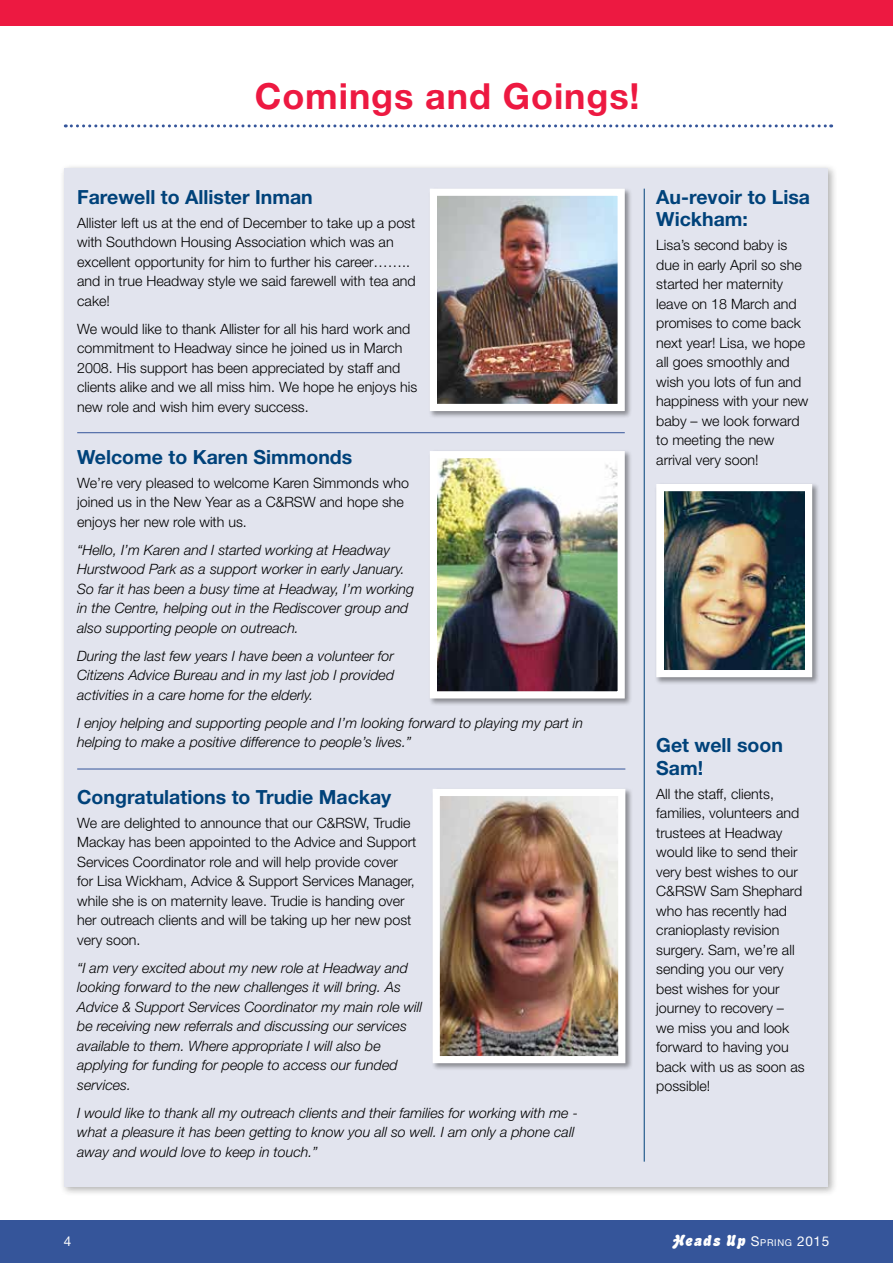
<style>
.page{position:relative;width:893px;height:1263px;background:#fff}
.page>*{position:absolute;margin:0;border:0;box-sizing:border-box;transform-origin:0 0}
.t1{font:700 36px "Helvetica Neue";letter-spacing:.025em;color:#ed1941}
.t2{font:700 19.5px/22.5px "Helvetica Neue";color:#00427a}
.t3{font:italic 15px "Advert";letter-spacing:.05em;color:#fff}
.t4{font:300 14.25px/19.5px "Helvetica Neue";color:#000}
.t5{font:italic 300 14.25px/19.5px "Helvetica Neue";color:#000}
.t6{font:13.5px "Helvetica Neue";color:#fff}
.s1{font-family:"Helvetica Neue";font-style:normal;font-size:13.5px}
.s2{font-family:"Helvetica Neue";font-style:normal;font-size:9.45px}
</style>
<div class="page">
<div style="left:0;top:0;width:893px;height:25px;background:#ed1941"></div>
<svg style="left:65px;top:124px;width:767px;height:3px"></svg>
<div style="left:0;top:1220px;width:893px;height:43px;background:#35559a"></div>
<div style="left:59px;top:164px;width:779px;height:1033px;background:#000;opacity:.3"></div>
<div style="left:64px;top:168px;width:764px;height:1018px;background:#e2e4ee"></div>
<div style="left:428px;top:187px;width:204px;height:232px;background:#000;opacity:.4"></div>
<img style="left:438px;top:197px;width:179px;height:206px">
<div style="left:430px;top:189px;width:195px;height:222px;border:7px solid #fff"></div>
<div style="left:428px;top:449px;width:204px;height:257px;background:#000;opacity:.4"></div>
<img style="left:438px;top:459px;width:179px;height:231px">
<div style="left:430px;top:451px;width:195px;height:247px;border:7px solid #fff"></div>
<div style="left:655px;top:482px;width:165px;height:203px;background:#000;opacity:.4"></div>
<img style="left:664px;top:492px;width:140px;height:177px">
<div style="left:656px;top:484px;width:156px;height:193px;border:7px solid #fff"></div>
<div style="left:431px;top:787px;width:202px;height:284px;background:#000;opacity:.4"></div>
<img style="left:441px;top:797px;width:176px;height:258px">
<div style="left:433px;top:789px;width:192px;height:274px;border:7px solid #fff"></div>
<hr style="left:77px;top:432px;width:548px;height:1px;background:#35559a">
<hr style="left:77px;top:769px;width:548px;height:1px;background:#35559a">
<hr style="left:644px;top:189px;width:1px;height:972px;background:#00427a">
<h1 class="t1" style="left:255px;top:74px;width:386px">Comings and Goings!</h1>
<h2 class="t2" style="left:77px;top:185px;width:237px">Farewell to Allister Inman</h2>
<p class="t4" style="left:77px;top:212px;width:340px">Allister left us at the end of December to take up a post with Southdown Housing Association which was an excellent opportunity for him to further his career…….. and in true Headway style we said farewell with tea and cake!</p>
<p class="t4" style="left:77px;top:318px;width:342px">We would like to thank Allister for all his hard work and commitment to Headway since he joined us in March 2008. His support has been appreciated by staff and clients alike and we all miss him. We hope he enjoys his new role and wish him every success.</p>
<h2 class="t2" style="left:77px;top:445px;width:277px">Welcome to Karen Simmonds</h2>
<p class="t4" style="left:77px;top:473px;width:333px">We’re very pleased to welcome Karen Simmonds who joined us in the New Year as a C&amp;RSW and hope she enjoys her new role with us.</p>
<p class="t5" style="left:77px;top:540px;width:338px">“Hello, I’m Karen and I started working at Headway Hurstwood Park as a support worker in early January.<br>So far it has been a busy time at Headway, I’m working in the Centre, helping out in the Rediscover group and also supporting people on outreach.</p>
<p class="t5" style="left:77px;top:646px;width:318px;text-align:justify">During the last few years I have been a volunteer for Citizens Advice Bureau and in my last job I provided activities in a care home for the elderly.</p>
<p class="t5" style="left:77px;top:713px;width:507px">I enjoy helping and supporting people and I’m looking forward to playing my part in helping to make a positive difference to people’s lives.”</p>
<h2 class="t2" style="left:77px;top:785px;width:316px">Congratulations to Trudie Mackay</h2>
<p class="t4" style="left:77px;top:813px;width:341px">We are delighted to announce that our C&amp;RSW, Trudie Mackay has been appointed to the Advice and Support Services Coordinator role and will help provide cover for Lisa Wickham, Advice &amp; Support Services Manager, while she is on maternity leave. Trudie is handing over her outreach clients and will be taking up her new post very soon.</p>
<p class="t5" style="left:77px;top:958px;width:346px">“I am very excited about my new role at Headway and looking forward to the new challenges it will bring. As Advice &amp; Support Services Coordinator my main role will be receiving new referrals and discussing our services available to them. Where appropriate I will also be applying for funding for people to access our funded services.</p>
<p class="t5" style="left:77px;top:1103px;width:502px">I would like to thank all my outreach clients and their families for working with me - what a pleasure it has been getting to know you all so well. I am only a phone call away and would love to keep in touch.”</p>
<h2 class="t2" style="left:656px;top:185px;width:155px">Au-revoir to Lisa<br>Wickham:</h2>
<p class="t4" style="left:656px;top:235px;width:154px">Lisa’s second baby is due in early April so she started her maternity leave on 18 March and promises to come back next year! Lisa, we hope all goes smoothly and wish you lots of fun and happiness with your new baby – we look forward to meeting the new arrival very soon!</p>
<h2 class="t2" style="left:656px;top:734px;width:128px">Get well soon<br>Sam!</h2>
<p class="t4" style="left:656px;top:783px;width:150px">All the staff, clients, families, volunteers and trustees at Headway would like to send their very best wishes to our<br>C&amp;RSW Sam Shephard who has recently had cranioplasty revision surgery. Sam, we’re all sending you our very best wishes for your journey to recovery – we miss you and look forward to having you back with us as soon as possible!</p>
<p class="t6" style="left:64px;top:1233px;width:9px">4</p>
<p class="t3" style="left:673px;top:1232px;width:158px">Heads Up <span class="s1">S</span><span class="s2">pring</span> <span class="s1">2015</span></p>
</div>
